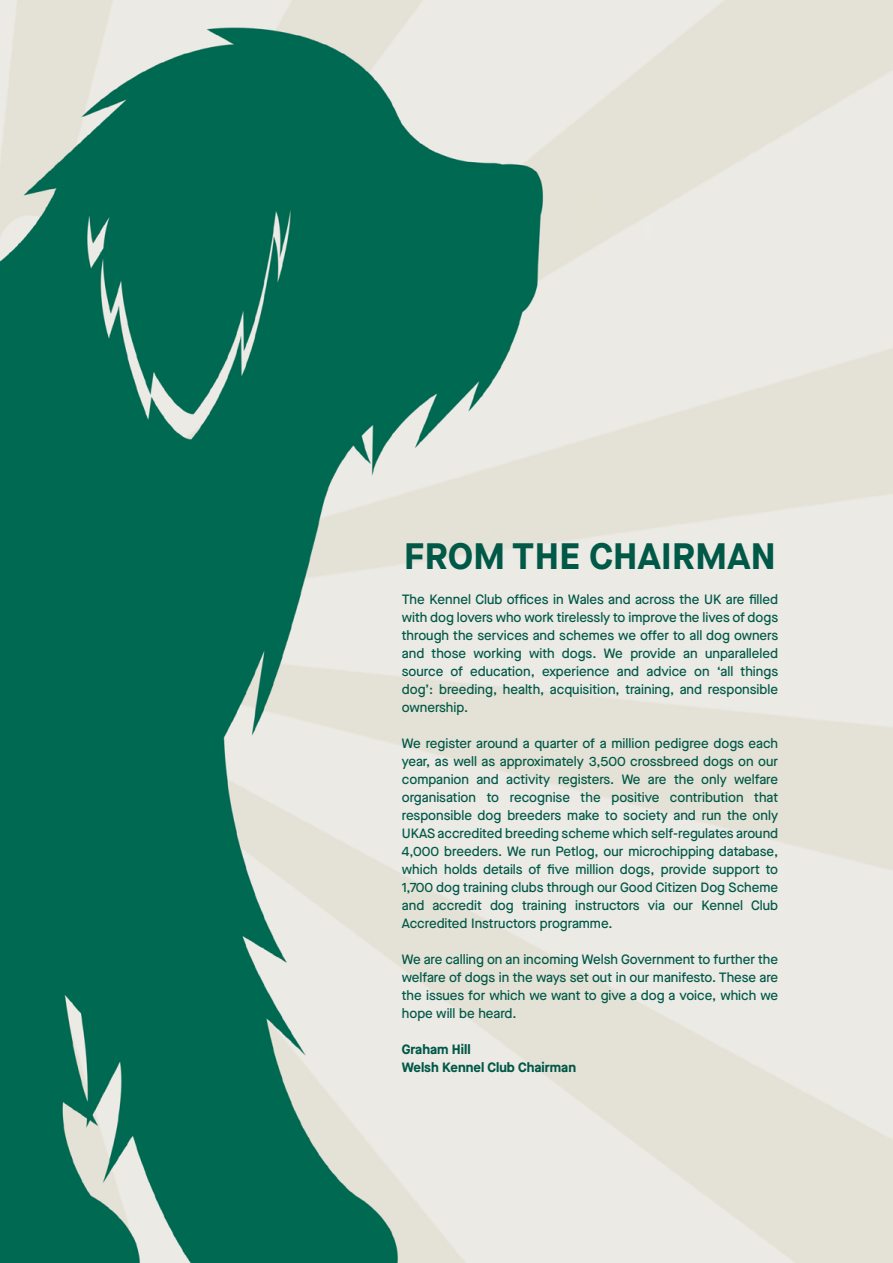
<style>
.page{position:relative;width:893px;height:1263px;background:#fff}
.page>*{position:absolute;margin:0;border:0;box-sizing:border-box;transform-origin:0 0}
.t1{font:700 36.75px "Maison Neue";letter-spacing:.01em;color:#005847}
.t2{font:500 13.5px/18px "Maison Neue";color:#005847;text-align:justify}
.t3{font:700 13.5px/18px "Maison Neue";color:#005847}
</style>
<div class="page">
<img style="left:0;top:0;width:893px;height:1263px">
<h1 class="t1" style="left:404px;top:529px;width:373px">FROM THE CHAIRMAN</h1>
<p class="t2" style="left:402px;top:590px;width:378px">The Kennel Club offices in Wales and across the UK are filled with dog lovers who work tirelessly to improve the lives of dogs through the services and schemes we offer to all dog owners and those working with dogs. We provide an unparalleled source of education, experience and advice on ‘all things dog’: breeding, health, acquisition, training, and responsible ownership.</p>
<p class="t2" style="left:402px;top:734px;width:378px">We register around a quarter of a million pedigree dogs each year, as well as approximately 3,500 crossbreed dogs on our companion and activity registers. We are the only welfare organisation to recognise the positive contribution that responsible dog breeders make to society and run the only UKAS accredited breeding scheme which self-regulates around 4,000 breeders. We run Petlog, our microchipping database, which holds details of five million dogs, provide support to 1,700 dog training clubs through our Good Citizen Dog Scheme and accredit dog training instructors via our Kennel Club Accredited Instructors programme.</p>
<p class="t2" style="left:402px;top:950px;width:378px">We are calling on an incoming Welsh Government to further the welfare of dogs in the ways set out in our manifesto. These are the issues for which we want to give a dog a voice, which we hope will be heard.</p>
<p class="t3" style="left:402px;top:1039px;width:176px">Graham Hill<br>Welsh Kennel Club Chairman</p>
</div>
